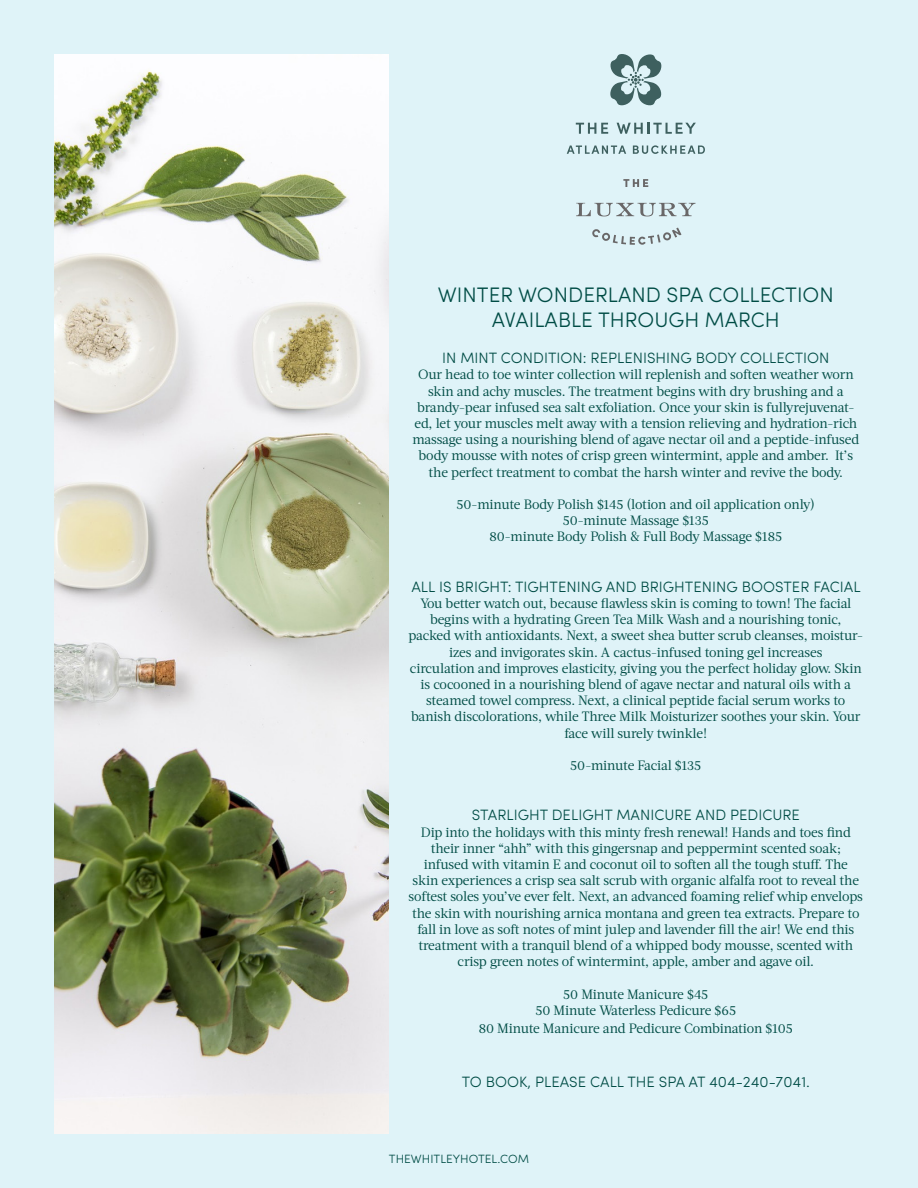
<style>
.page{position:relative;width:918px;height:1188px;background:#dff3f8}
.page>*{position:absolute;margin:0;border:0;box-sizing:border-box;transform-origin:0 0}
.t1{font:300 21px "Sofia Pro";color:#004c45}
.t2{font:300 15px "Sofia Pro";color:#004c45}
.t3{font:13.5px/16.2px "Acta";letter-spacing:-.015em;color:#004c45;text-align:center}
.t4{font:300 12px "Sofia Pro";color:#004c45}
</style>
<div class="page">
<img style="left:54px;top:54px;width:335px;height:1080px">
<svg style="left:592px;top:228px;width:89px;height:17px"></svg>
<svg style="left:576px;top:203px;width:120px;height:13px"></svg>
<svg style="left:623px;top:179px;width:25px;height:8px"></svg>
<svg style="left:567px;top:146px;width:59px;height:8px"></svg>
<svg style="left:633px;top:145px;width:72px;height:9px"></svg>
<svg style="left:576px;top:123px;width:32px;height:11px"></svg>
<svg style="left:617px;top:123px;width:79px;height:11px"></svg>
<svg style="left:610px;top:54px;width:52px;height:52px"></svg>
<p class="t1" style="left:438px;top:279px;width:397px">WINTER WONDERLAND SPA COLLECTION</p>
<p class="t1" style="left:492px;top:304px;width:289px">AVAILABLE THROUGH MARCH</p>
<p class="t2" style="left:442px;top:347px;width:389px">IN MINT CONDITION: REPLENISHING BODY COLLECTION</p>
<p class="t3" style="left:418px;top:367px;width:437px">Our head to toe winter collection will replenish and soften weather worn skin and achy muscles. The treatment begins with dry brushing and a</p>
<p class="t3" style="left:412px;top:399px;width:448px">brandy-pear infused sea salt exfoliation. Once your skin is fullyrejuvenat&shy;ed, let your muscles melt away with a tension relieving and hydration-rich massage using a nourishing blend of agave nectar oil and a peptide-infused body mousse with notes of crisp green wintermint, apple and amber. It’s the perfect treatment to combat the harsh winter and revive the body.</p>
<p class="t3" style="left:457px;top:496px;width:360px">50-minute Body Polish $145 (lotion and oil application only)</p>
<p class="t3" style="left:563px;top:513px;width:148px">50-minute Massage $135</p>
<p class="t3" style="left:489px;top:529px;width:294px">80-minute Body Polish &amp; Full Body Massage $185</p>
<p class="t2" style="left:411px;top:575px;width:451px">ALL IS BRIGHT: TIGHTENING AND BRIGHTENING BOOSTER FACIAL</p>
<p class="t3" style="left:420px;top:595px;width:432px">You better watch out, because flawless skin is coming to town! The facial</p>
<p class="t3" style="left:409px;top:612px;width:456px">begins with a hydrating Green Tea Milk Wash and a nourishing tonic, packed with antioxidants. Next, a sweet shea butter scrub cleanses, moistur&shy;izes and invigorates skin. A cactus-infused toning gel increases</p>
<p class="t3" style="left:410px;top:660px;width:453px">circulation and improves elasticity, giving you the perfect holiday glow. Skin is cocooned in a nourishing blend of agave nectar and natural oils with a steamed towel compress. Next, a clinical peptide facial serum works to</p>
<p class="t3" style="left:411px;top:709px;width:451px">banish discolorations, while Three Milk Moisturizer soothes your skin. Your face will surely twinkle!</p>
<p class="t3" style="left:570px;top:757px;width:133px">50-minute Facial $135</p>
<p class="t2" style="left:472px;top:804px;width:330px">STARLIGHT DELIGHT MANICURE AND PEDICURE</p>
<p class="t3" style="left:409px;top:824px;width:456px">Dip into the holidays with this minty fresh renewal! Hands and toes find their inner “ahh” with this gingersnap and peppermint scented soak; infused with vitamin E and coconut oil to soften all the tough stuff. The<br>skin experiences a crisp sea salt scrub with organic alfalfa root to reveal the softest soles you’ve ever felt. Next, an advanced foaming relief whip envelops the skin with nourishing arnica montana and green tea extracts. Prepare to fall in love as soft notes of mint julep and lavender fill the air! We end this treatment with a tranquil blend of a whipped body mousse, scented with crisp green notes of wintermint, apple, amber and agave oil.</p>
<p class="t3" style="left:563px;top:986px;width:147px">50 Minute Manicure $45</p>
<p class="t3" style="left:536px;top:1002px;width:202px">50 Minute Waterless Pedicure $65</p>
<p class="t3" style="left:479px;top:1020px;width:316px">80 Minute Manicure and Pedicure Combination $105</p>
<p class="t2" style="left:462px;top:1070px;width:350px">TO BOOK, PLEASE CALL THE SPA AT 404-240-7041.</p>
<p class="t4" style="left:389px;top:1150px;width:142px">THEWHITLEYHOTEL.COM</p>
</div>
